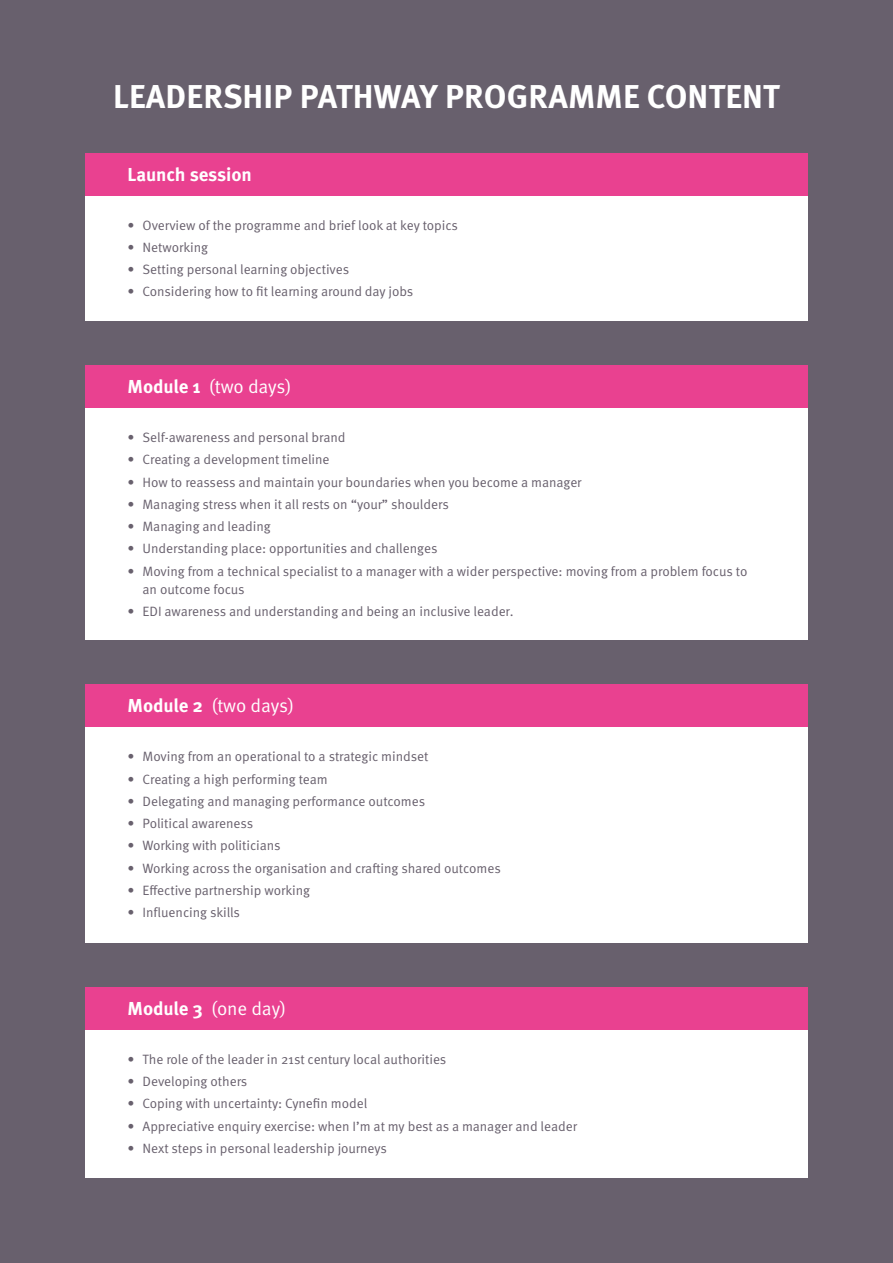
<style>
.page{position:relative;width:893px;height:1263px;background:#68606d}
.page>*{position:absolute;margin:0;border:0;box-sizing:border-box;transform-origin:0 0}
.t1{font:700 33px "Meta Pro";letter-spacing:.005em;color:#fff}
.t2{font:18.75px "Meta Pro Norm";letter-spacing:-.01em;color:#fff}
.t3{font:700 18.75px "Meta Pro";letter-spacing:-.005em;color:#fff}
.t4{font:13.5px/18px "Meta Pro Norm";letter-spacing:-.005em;color:#68606d}
.s1{font-family:"Meta Pro";font-weight:700}
</style>
<div class="page">
<div style="left:85px;top:157px;width:723px;height:164px;background:#fff"></div>
<div style="left:85px;top:153px;width:723px;height:42px;background:#e94190"></div>
<div style="left:85px;top:370px;width:723px;height:270px;background:#fff"></div>
<div style="left:85px;top:365px;width:723px;height:43px;background:#e94190"></div>
<div style="left:85px;top:689px;width:723px;height:253px;background:#fff"></div>
<div style="left:85px;top:684px;width:723px;height:43px;background:#e94190"></div>
<div style="left:85px;top:991px;width:723px;height:187px;background:#fff"></div>
<div style="left:85px;top:987px;width:723px;height:42px;background:#e94190"></div>
<h1 class="t1" style="left:113px;top:71px;width:668px">LEADERSHIP PATHWAY PROGRAMME CONTENT</h1>
<h2 class="t3" style="left:128px;top:160px;width:126px">Launch session</h2>
<p class="t4" style="left:128px;top:215px;width:332px">• Overview of the programme and brief look at key topics</p>
<p class="t4" style="left:128px;top:237px;width:82px">• Networking</p>
<p class="t4" style="left:128px;top:259px;width:223px">• Setting personal learning objectives</p>
<p class="t4" style="left:128px;top:282px;width:287px">• Considering how to fit learning around day jobs</p>
<h2 class="t2" style="left:128px;top:373px;width:166px"><span class="s1">Module 1</span> (two days)</h2>
<p class="t4" style="left:128px;top:428px;width:220px">• Self-awareness and personal brand</p>
<p class="t4" style="left:128px;top:450px;width:204px">• Creating a development timeline</p>
<p class="t4" style="left:128px;top:472px;width:456px">• How to reassess and maintain your boundaries when you become a manager</p>
<p class="t4" style="left:128px;top:494px;width:323px">• Managing stress when it all rests on “your” shoulders</p>
<p class="t4" style="left:128px;top:517px;width:145px">• Managing and leading</p>
<p class="t4" style="left:128px;top:539px;width:311px">• Understanding place: opportunities and challenges</p>
<p class="t4" style="left:143px;top:561px;width:606px;text-indent:-15px">• Moving from a technical specialist to a manager with a wider perspective: moving from a problem focus to an outcome focus</p>
<p class="t4" style="left:128px;top:601px;width:387px">• EDI awareness and understanding and being an inclusive leader.</p>
<h2 class="t2" style="left:128px;top:692px;width:168px"><span class="s1">Module 2</span> (two days)</h2>
<p class="t4" style="left:128px;top:747px;width:302px">• Moving from an operational to a strategic mindset</p>
<p class="t4" style="left:128px;top:769px;width:202px">• Creating a high performing team</p>
<p class="t4" style="left:128px;top:791px;width:299px">• Delegating and managing performance outcomes</p>
<p class="t4" style="left:128px;top:813px;width:127px">• Political awareness</p>
<p class="t4" style="left:128px;top:836px;width:155px">• Working with politicians</p>
<p class="t4" style="left:128px;top:858px;width:375px">• Working across the organisation and crafting shared outcomes</p>
<p class="t4" style="left:128px;top:880px;width:184px">• Effective partnership working</p>
<p class="t4" style="left:128px;top:902px;width:114px">• Influencing skills</p>
<h2 class="t2" style="left:128px;top:994px;width:160px"><span class="s1">Module 3</span> (one day)</h2>
<p class="t4" style="left:128px;top:1049px;width:320px">• The role of the leader in 21st century local authorities</p>
<p class="t4" style="left:128px;top:1071px;width:121px">• Developing others</p>
<p class="t4" style="left:128px;top:1094px;width:241px">• Coping with uncertainty: Cynefin model</p>
<p class="t4" style="left:128px;top:1116px;width:451px">• Appreciative enquiry exercise: when I’m at my best as a manager and leader</p>
<p class="t4" style="left:128px;top:1138px;width:261px">• Next steps in personal leadership journeys</p>
</div>
